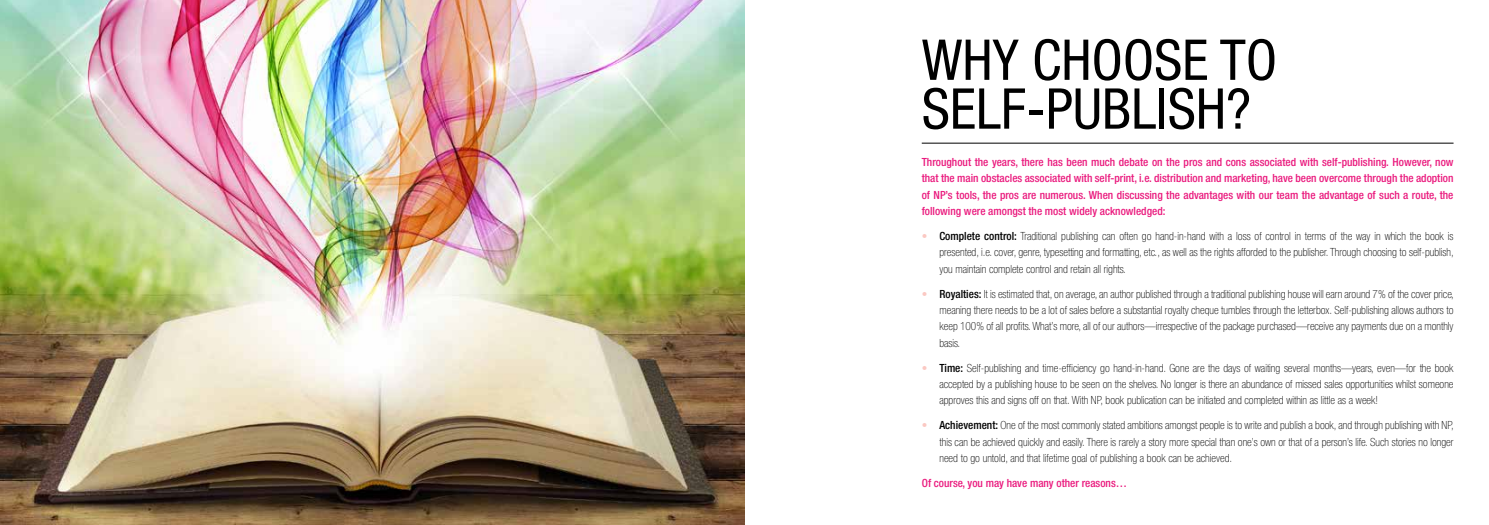
<style>
.page{position:relative;width:1489px;height:525px;background:#fff}
.page>*{position:absolute;margin:0;border:0;box-sizing:border-box;transform-origin:0 0}
.t1{font:condensed 56.25px/48.8px "Helvetica Neue";color:#000}
.t2{font:100 condensed 11.25px/16.2px "Helvetica Neue";color:#000;text-align:justify}
.t3{font:500 condensed 11.25px/16.2px "Helvetica Neue";color:#ea197d;text-align:justify}
.s1{color:#fbc9c3}
.s2{font-weight:500}
</style>
<div class="page">
<hr style="left:921px;top:143px;width:532px;height:1px;background:#000">
<img style="left:0;top:0;width:744px;height:524px">
<h1 class="t1" style="left:921px;top:35px;width:357px">WHY CHOOSE TO<br>SELF-PUBLISH?</h1>
<p class="t3" style="left:921px;top:154px;width:533px">Throughout the years, there has been much debate on the pros and cons associated with self-publishing. However, now that the main obstacles associated with self-print, i.e. distribution and marketing, have been overcome through the adoption of NP’s tools, the pros are numerous. When discussing the advantages with our team the advantage of such a route, the following were amongst the most widely acknowledged:</p>
<p class="t2" style="left:939px;top:228px;width:516px;text-indent:-18px"><span class="s1">•</span> <span class="s2">Complete control:</span> Traditional publishing can often go hand-in-hand with a loss of control in terms of the way in which the book is presented, i.e. cover, genre, typesetting and formatting, etc., as well as the rights afforded to the publisher. Through choosing to self-publish, you maintain complete control and retain all rights.</p>
<p class="t2" style="left:939px;top:285px;width:516px;text-indent:-18px"><span class="s1">•</span> <span class="s2">Royalties:</span> It is estimated that, on average, an author published through a traditional publishing house will earn around 7% of the cover price, meaning there needs to be a lot of sales before a substantial royalty cheque tumbles through the letterbox. Self-publishing allows authors to keep 100% of all profits. What’s more, all of our authors—irrespective of the package purchased—receive any payments due on a monthly basis.</p>
<p class="t2" style="left:939px;top:359px;width:515px;text-indent:-18px"><span class="s1">•</span> <span class="s2">Time:</span> Self-publishing and time-efficiency go hand-in-hand. Gone are the days of waiting several months—years, even—for the book accepted by a publishing house to be seen on the shelves. No longer is there an abundance of missed sales opportunities whilst someone approves this and signs off on that. With NP, book publication can be initiated and completed within as little as a week!</p>
<p class="t2" style="left:939px;top:417px;width:516px;text-indent:-18px"><span class="s1">•</span> <span class="s2">Achievement:</span> One of the most commonly stated ambitions amongst people is to write and publish a book, and through publishing with NP, this can be achieved quickly and easily. There is rarely a story more special than one’s own or that of a person’s life. Such stories no longer need to go untold, and that lifetime goal of publishing a book can be achieved.</p>
<p class="t3" style="left:921px;top:474px;width:207px">Of course, you may have many other reasons…</p>
</div>
